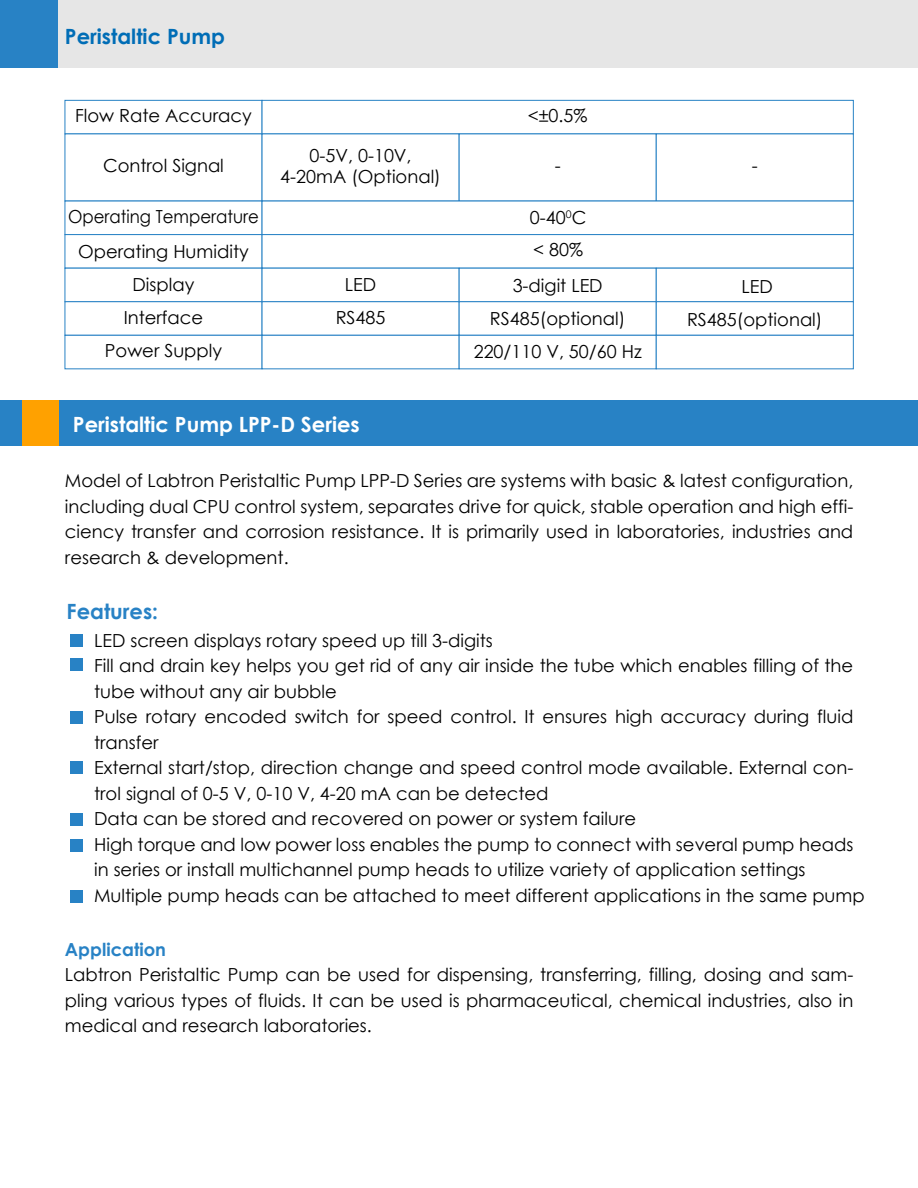
<style>
.page{position:relative;width:918px;height:1188px;background:#fff}
.page>*{position:absolute;margin:0;border:0;box-sizing:border-box;transform-origin:0 0}
.t1{font:700 21px "Century Gothic";color:#fff}
.t2{font:700 21px "Century Gothic";color:#006db6}
.t3{font:700 21px "Century Gothic";color:#2882c5}
.t4{font:18px/25.5px "Century Gothic";color:#000;text-align:center}
.t5{font:18px/34.8px "Century Gothic";color:#000;text-align:center;scale:.92 1}
.t6{font:700 18px "Century Gothic";color:#2882c5}
</style>
<div class="page">
<div style="left:0;top:0;width:918px;height:68px;background:#e6e6e6"></div>
<div style="left:0;top:0;width:58px;height:68px;background:#2882c5"></div>
<div style="left:0;top:400px;width:918px;height:46px;background:#2882c5"></div>
<div style="left:22px;top:400px;width:36px;height:46px;background:#ffa100"></div>
<div style="left:70px;top:634px;width:13px;height:12px;background:#2882c5"></div>
<div style="left:70px;top:659px;width:13px;height:12px;background:#2882c5"></div>
<div style="left:70px;top:711px;width:13px;height:12px;background:#2882c5"></div>
<div style="left:70px;top:761px;width:13px;height:13px;background:#2882c5"></div>
<div style="left:70px;top:813px;width:13px;height:13px;background:#2882c5"></div>
<div style="left:70px;top:890px;width:13px;height:12px;background:#2882c5"></div>
<div style="left:70px;top:839px;width:13px;height:12px;background:#2882c5"></div>
<svg style="left:64px;top:100px;width:790px;height:169px"></svg>
<div style="left:65px;top:268px;width:197px;height:34px;background:#fff"></div>
<div style="left:262px;top:268px;width:198px;height:34px;background:#fff"></div>
<div style="left:459px;top:268px;width:198px;height:34px;background:#fff"></div>
<div style="left:656px;top:268px;width:198px;height:34px;background:#fff"></div>
<div style="left:65px;top:301px;width:197px;height:35px;background:#fff;border:1px solid #2882c5"></div>
<div style="left:262px;top:301px;width:198px;height:35px;background:#fff;border:1px solid #2882c5"></div>
<div style="left:459px;top:301px;width:198px;height:35px;background:#fff;border:1px solid #2882c5"></div>
<div style="left:656px;top:301px;width:198px;height:35px;background:#fff;border:1px solid #2882c5"></div>
<div style="left:65px;top:335px;width:197px;height:34px;background:#fff;border:1px solid #2882c5"></div>
<div style="left:262px;top:335px;width:198px;height:34px;background:#fff;border:1px solid #2882c5"></div>
<div style="left:459px;top:335px;width:198px;height:34px;background:#fff;border:1px solid #2882c5"></div>
<div style="left:656px;top:335px;width:198px;height:34px;background:#fff;border:1px solid #2882c5"></div>
<p class="t2" style="left:65px;top:20px;width:162px">Peristaltic Pump</p>
<p class="t4" style="left:528px;top:103px;width:61px">&lt;±0.5%</p>
<p class="t4" style="left:75px;top:103px;width:178px">Flow Rate Accuracy</p>
<p class="t4" style="left:103px;top:153px;width:122px">Control Signal</p>
<p class="t5" style="left:68px;top:199px;width:209px">Operating Temperature<br>Operating Humidity</p>
<p class="t4" style="left:105px;top:267px;width:119px;line-height:33px">Display<br>Interface<br>Power Supply</p>
<p class="t4" style="left:336px;top:268px;width:51px;line-height:33px">LED<br>RS485</p>
<p class="t4" style="left:687px;top:269px;width:137px;line-height:33px">LED<br>RS485(optional)</p>
<p class="t4" style="left:280px;top:145px;width:162px;line-height:21px">0-5V, 0-10V,<br>4-20mA (Optional)</p>
<p class="t4" style="left:555px;top:153px;width:7px">-</p>
<p class="t4" style="left:752px;top:153px;width:7px">-</p>
<p class="t4" style="left:530px;top:201px;width:58px;line-height:31.5px;text-align:left">0-40<sup>0</sup>C &lt; 80%</p>
<p class="t4" style="left:474px;top:269px;width:169px;line-height:33px">3-digit LED<br>RS485(optional)<br>220/110 V, 50/60 Hz</p>
<p class="t1" style="left:73px;top:408px;width:288px">Peristaltic Pump LPP-D Series</p>
<p class="t4" style="left:65px;top:468px;width:790px;text-align:justify">Model of Labtron Peristaltic Pump LPP-D Series are systems with basic &amp; latest configuration, including dual CPU control system, separates drive for quick, stable operation and high effi&shy;ciency transfer and corrosion resistance. It is primarily used in laboratories, industries and research &amp; development.</p>
<p class="t3" style="left:67px;top:595px;width:93px">Features:</p>
<p class="t4" style="left:94px;top:627px;width:772px;text-align:left">LED screen displays rotary speed up till 3-digits<br>Fill and drain key helps you get rid of any air inside the tube which enables filling of the tube without any air bubble<br>Pulse rotary encoded switch for speed control. It ensures high accuracy during fluid transfer<br>External start/stop, direction change and speed control mode available. External con&shy;trol signal of 0-5 V, 0-10 V, 4-20 mA can be detected<br>Data can be stored and recovered on power or system failure<br>High torque and low power loss enables the pump to connect with several pump heads in series or install multichannel pump heads to utilize variety of application settings Multiple pump heads can be attached to meet different applications in the same pump</p>
<p class="t6" style="left:65px;top:936px;width:103px">Application</p>
<p class="t4" style="left:65px;top:962px;width:790px;text-align:justify">Labtron Peristaltic Pump can be used for dispensing, transferring, filling, dosing and sam&shy;pling various types of fluids. It can be used is pharmaceutical, chemical industries, also in medical and research laboratories.</p>
</div>
